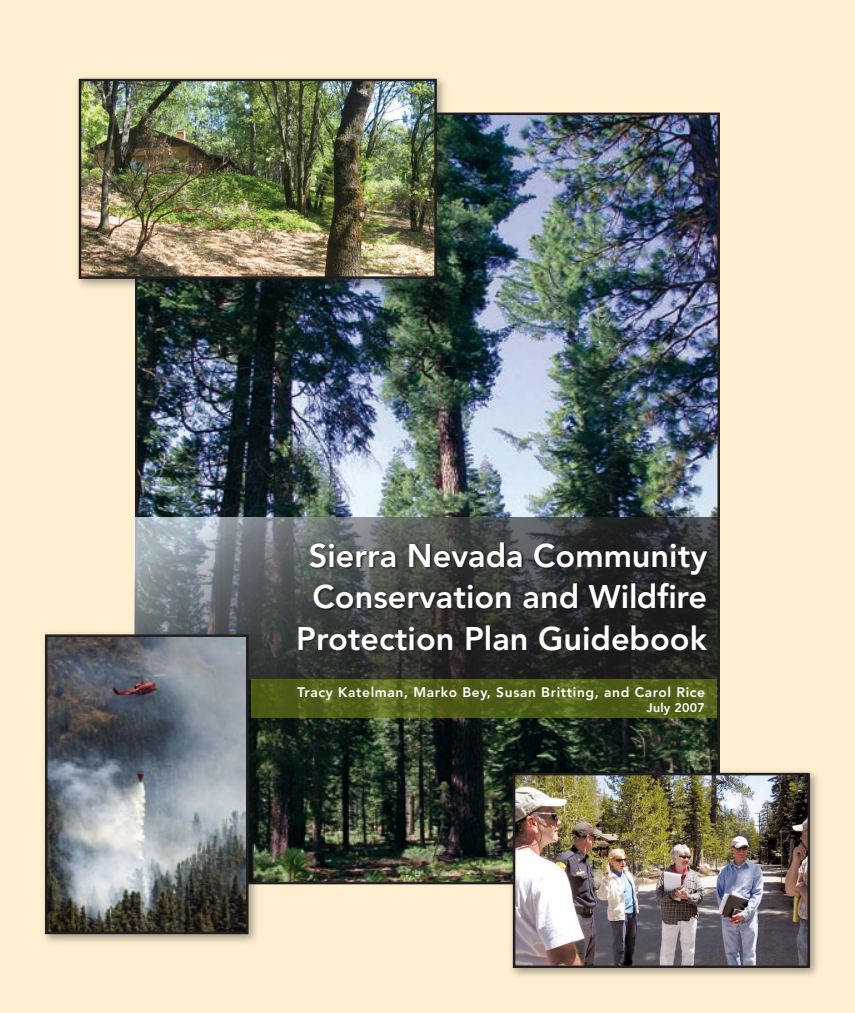
<style>
.page{position:relative;width:855px;height:1013px;background:#fff}
.page>*{position:absolute;margin:0;border:0;box-sizing:border-box;transform-origin:0 0}
.t1{font:800 32.5px/41.2px "Avenir";color:#fff;text-align:center}
.t2{font:800 13.75px "Avenir";letter-spacing:.045em;color:#fff}
.t3{font:800 12.5px "Avenir";letter-spacing:.02em;color:#fff}
</style>
<div class="page">
<div style="left:0;top:0;width:855px;height:1012px;background:#feefd0"></div>
<img style="left:138px;top:115px;width:579px;height:766px">
<div style="left:73px;top:73px;width:377px;height:218px;background:#231f20;opacity:.42"></div>
<img style="left:82px;top:82px;width:352px;height:194px">
<div style="left:79px;top:79px;width:358px;height:200px;border:2px solid #231f20"></div>
<svg style="left:135px;top:518px;width:585px;height:161px;background:#54595a"></svg>
<div style="left:39px;top:628px;width:222px;height:318px;background:#231f20;opacity:.42"></div>
<img style="left:48px;top:637px;width:197px;height:294px">
<div style="left:45px;top:634px;width:204px;height:300px;border:2px solid #231f20"></div>
<div style="left:507px;top:767px;width:316px;height:213px;background:#231f20;opacity:.42"></div>
<img style="left:516px;top:776px;width:291px;height:189px">
<div style="left:513px;top:773px;width:297px;height:195px;border:2px solid #231f20"></div>
<svg style="left:297px;top:541px;width:413px;height:112px;background:#303230"></svg>
<svg style="left:252px;top:679px;width:465px;height:39px;background:#51601a"></svg>
<p class="t1" style="left:296px;top:535px;width:413px">Sierra Nevada Community<br>Conservation and Wildfire<br>Protection Plan Guidebook</p>
<p class="t2" style="left:297px;top:684px;width:409px">Tracy Katelman, Marko Bey, Susan Britting, and Carol Rice</p>
<p class="t3" style="left:647px;top:700px;width:60px">July 2007</p>
</div>
